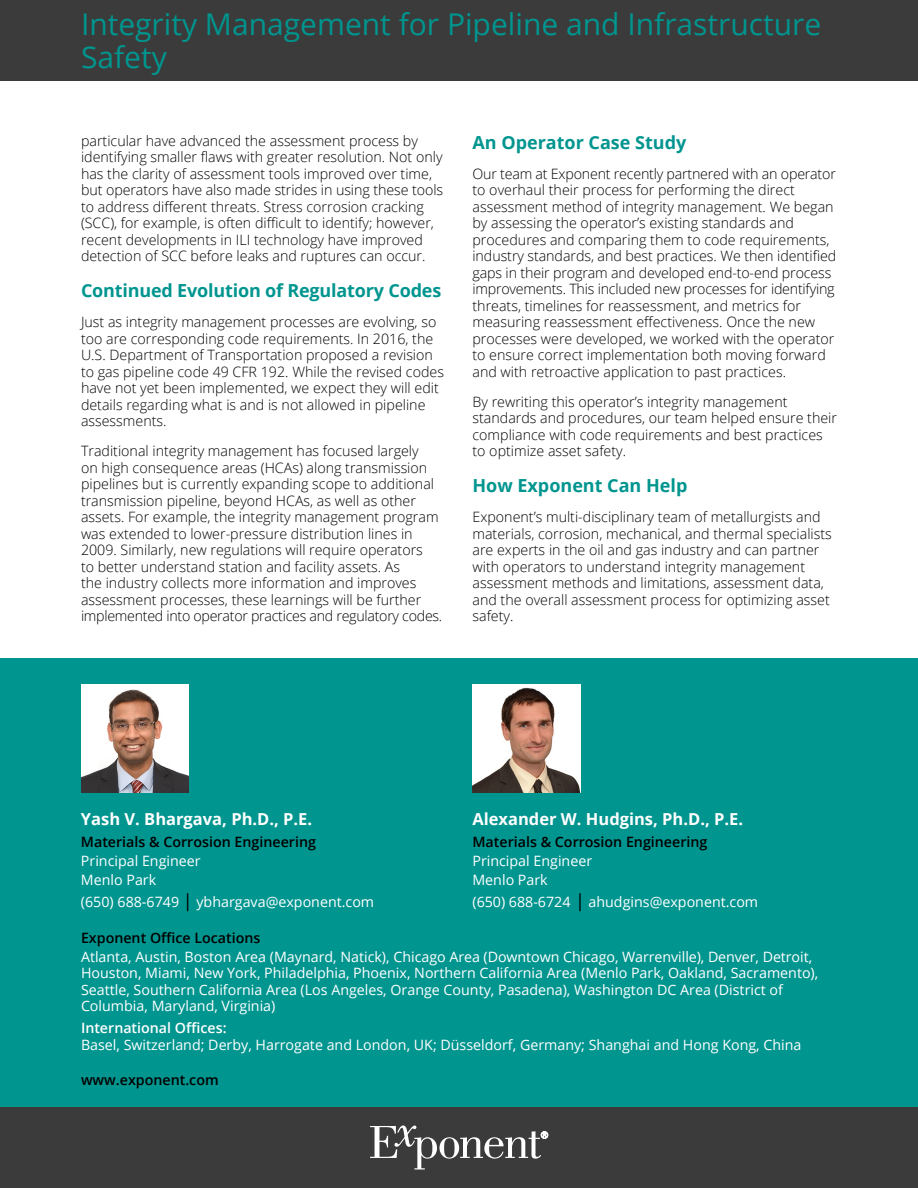
<style>
.page{position:relative;width:918px;height:1188px;background:#fff}
.page>*{position:absolute;margin:0;border:0;box-sizing:border-box;transform-origin:0 0}
.t1{font:30px/33px "Open Sans";color:#00958f}
.t2{font:700 18px "Open Sans";letter-spacing:-.01em;color:#00958f}
.t3{font:700 16.5px "Open Sans";color:#fff}
.t4{font:300 14.25px/16.5px "Open Sans";color:#000}
.t5{font:14.25px/16.5px "Open Sans";color:#fff}
.t6{font:600 14.25px "Open Sans";color:#000}
.t7{font:600 14.25px "Open Sans";color:#fff}
.s1{font-size:18px;color:#000}
</style>
<div class="page">
<div style="left:0;top:659px;width:918px;height:448px;background:#00958f"></div>
<img style="left:81px;top:685px;width:108px;height:108px">
<img style="left:472px;top:685px;width:108px;height:108px">
<div style="left:0;top:0;width:918px;height:81px;background:#3b3b3b"></div>
<div style="left:0;top:1107px;width:918px;height:81px;background:#3b3b3b"></div>
<svg style="left:370px;top:1126px;width:178px;height:43px"></svg>
<h1 class="t1" style="left:81px;top:7px;width:742px">Integrity Management for Pipeline and Infrastructure<br>Safety</h1>
<p class="t4" style="left:81px;top:132px;width:364px">particular have advanced the assessment process by identifying smaller flaws with greater resolution. Not only has the clarity of assessment tools improved over time, but operators have also made strides in using these tools to address different threats. Stress corrosion cracking (SCC), for example, is often difficult to identify; however, recent developments in ILI technology have improved detection of SCC before leaks and ruptures can occur.</p>
<p class="t2" style="left:81px;top:278px;width:362px">Continued Evolution of Regulatory Codes</p>
<p class="t4" style="left:81px;top:314px;width:364px">Just as integrity management processes are evolving, so too are corresponding code requirements. In 2016, the U.S. Department of Transportation proposed a revision to gas pipeline code 49 CFR 192. While the revised codes have not yet been implemented, we expect they will edit details regarding what is and is not allowed in pipeline assessments.</p>
<p class="t4" style="left:81px;top:443px;width:363px">Traditional integrity management has focused largely<br>on high consequence areas (HCAs) along transmission pipelines but is currently expanding scope to additional transmission pipeline, beyond HCAs, as well as other assets. For example, the integrity management program was extended to lower-pressure distribution lines in 2009. Similarly, new regulations will require operators<br>to better understand station and facility assets. As<br>the industry collects more information and improves assessment processes, these learnings will be further implemented into operator practices and regulatory codes.</p>
<p class="t2" style="left:472px;top:130px;width:215px">An Operator Case Study</p>
<p class="t4" style="left:472px;top:165px;width:365px">Our team at Exponent recently partnered with an operator to overhaul their process for performing the direct assessment method of integrity management. We began by assessing the operator’s existing standards and procedures and comparing them to code requirements, industry standards, and best practices. We then identified gaps in their program and developed end-to-end process improvements. This included new processes for identifying threats, timelines for reassessment, and metrics for measuring reassessment effectiveness. Once the new processes were developed, we worked with the operator to ensure correct implementation both moving forward and with retroactive application to past practices.</p>
<p class="t4" style="left:472px;top:393px;width:366px">By rewriting this operator’s integrity management standards and procedures, our team helped ensure their compliance with code requirements and best practices to optimize asset safety.</p>
<p class="t2" style="left:472px;top:473px;width:216px">How Exponent Can Help</p>
<p class="t4" style="left:472px;top:508px;width:361px">Exponent’s multi-disciplinary team of metallurgists and materials, corrosion, mechanical, and thermal specialists are experts in the oil and gas industry and can partner with operators to understand integrity management assessment methods and limitations, assessment data, and the overall assessment process for optimizing asset safety.</p>
<p class="t3" style="left:81px;top:807px;width:233px">Yash V. Bhargava, Ph.D., P.E.</p>
<p class="t6" style="left:81px;top:832px;width:237px">Materials &amp; Corrosion Engineering</p>
<p class="t5" style="left:81px;top:851px;width:121px;line-height:19.2px">Principal Engineer<br>Menlo Park</p>
<p class="t5" style="left:81px;top:893px;width:295px">(650) 688-6749 <span class="s1">|</span> ybhargava@exponent.com</p>
<p class="t6" style="left:81px;top:928px;width:181px">Exponent Office Locations</p>
<p class="t5" style="left:81px;top:948px;width:739px">Atlanta, Austin, Boston Area (Maynard, Natick), Chicago Area (Downtown Chicago, Warrenville), Denver, Detroit, Houston, Miami, New York, Philadelphia, Phoenix, Northern California Area (Menlo Park, Oakland, Sacramento), Seattle, Southern California Area (Los Angeles, Orange County, Pasadena), Washington DC Area (District of Columbia, Maryland, Virginia)</p>
<p class="t7" style="left:81px;top:1018px;width:147px">International Offices:</p>
<p class="t5" style="left:81px;top:1036px;width:722px">Basel, Switzerland; Derby, Harrogate and London, UK; Düsseldorf, Germany; Shanghai and Hong Kong, China</p>
<p class="t6" style="left:81px;top:1070px;width:139px">www.exponent.com</p>
<p class="t3" style="left:472px;top:807px;width:272px">Alexander W. Hudgins, Ph.D., P.E.</p>
<p class="t6" style="left:472px;top:832px;width:237px">Materials &amp; Corrosion Engineering</p>
<p class="t5" style="left:472px;top:851px;width:121px;line-height:19.2px">Principal Engineer<br>Menlo Park</p>
<p class="t5" style="left:472px;top:893px;width:287px">(650) 688-6724 <span class="s1">|</span> ahudgins@exponent.com</p>
</div>
